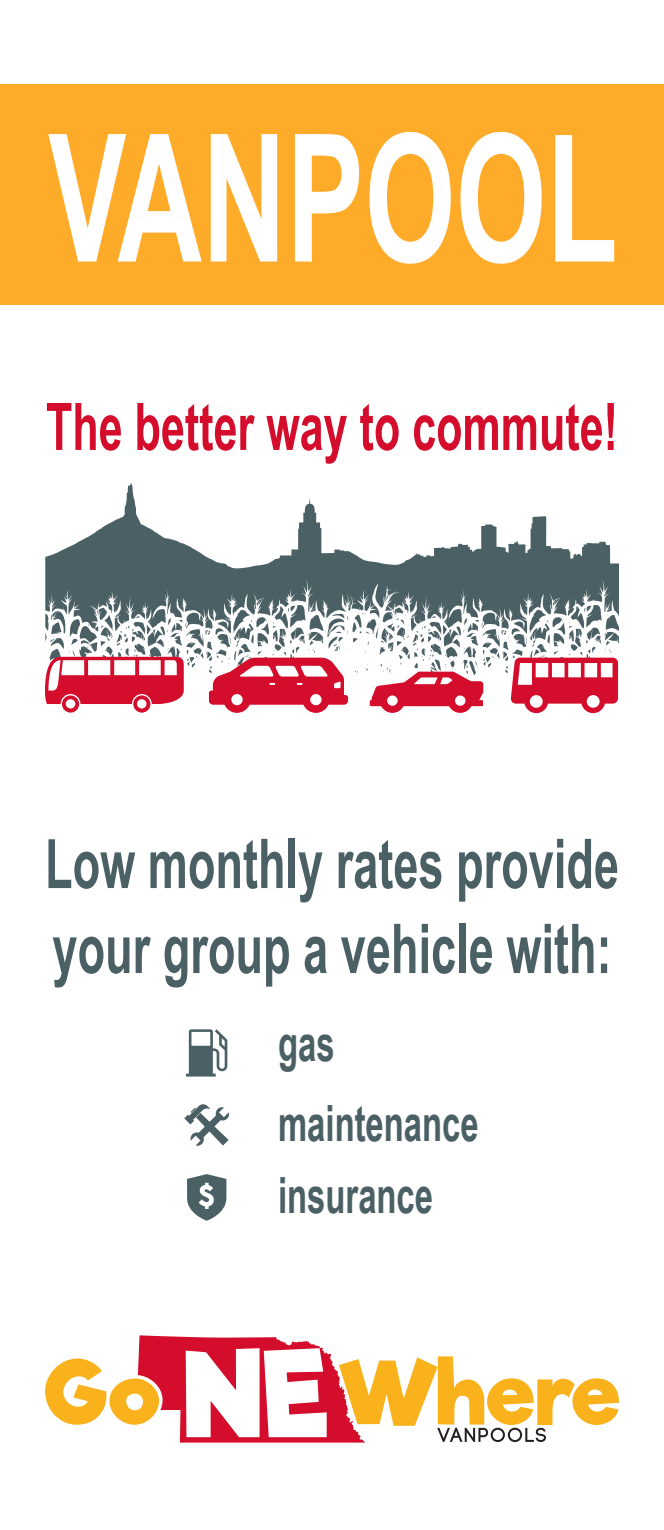
<style>
.page{position:relative;width:664px;height:1530px;background:#fff}
.page>*{position:absolute;margin:0;border:0;box-sizing:border-box;transform-origin:0 0}
.t1{font:700 178px "Arial Narrow";color:#fff;scale:.8 1}
.t2{font:700 68.75px/85px "Arial Narrow";color:#4b6065;scale:.8 1}
.t3{font:700 65.5px "Arial Narrow";color:#d30d2b;scale:.8 1}
.t4{font:700 50px "Arial Narrow";color:#4b6065;scale:.8 1}
</style>
<div class="page">
<div style="left:0;top:84px;width:664px;height:220px;background:#ffab2a"></div>
<svg style="left:45px;top:1335px;width:574px;height:108px"></svg>
<svg style="left:45px;top:483px;width:574px;height:96px"></svg>
<svg style="left:45px;top:579px;width:574px;height:122px"></svg>
<svg style="left:209px;top:658px;width:139px;height:55px"></svg>
<svg style="left:511px;top:658px;width:107px;height:55px"></svg>
<svg style="left:45px;top:657px;width:139px;height:56px"></svg>
<svg style="left:370px;top:672px;width:113px;height:41px"></svg>
<svg style="left:184px;top:1104px;width:45px;height:42px"></svg>
<svg style="left:186px;top:1029px;width:41px;height:48px"></svg>
<svg style="left:187px;top:1174px;width:39px;height:47px"></svg>
<p class="t1" style="left:48px;top:64px;width:713px">VANPOOL</p>
<p class="t3" style="left:46px;top:377px;width:716px">The better way to commute!</p>
<p class="t2" style="left:45px;top:818px;width:719px">Low monthly rates provide your group a vehicle with:</p>
<p class="t4" style="left:278px;top:1005px;width:72px">gas</p>
<p class="t4" style="left:278px;top:1086px;width:252px">maintenance</p>
<p class="t4" style="left:278px;top:1157px;width:195px">insurance</p>
</div>
